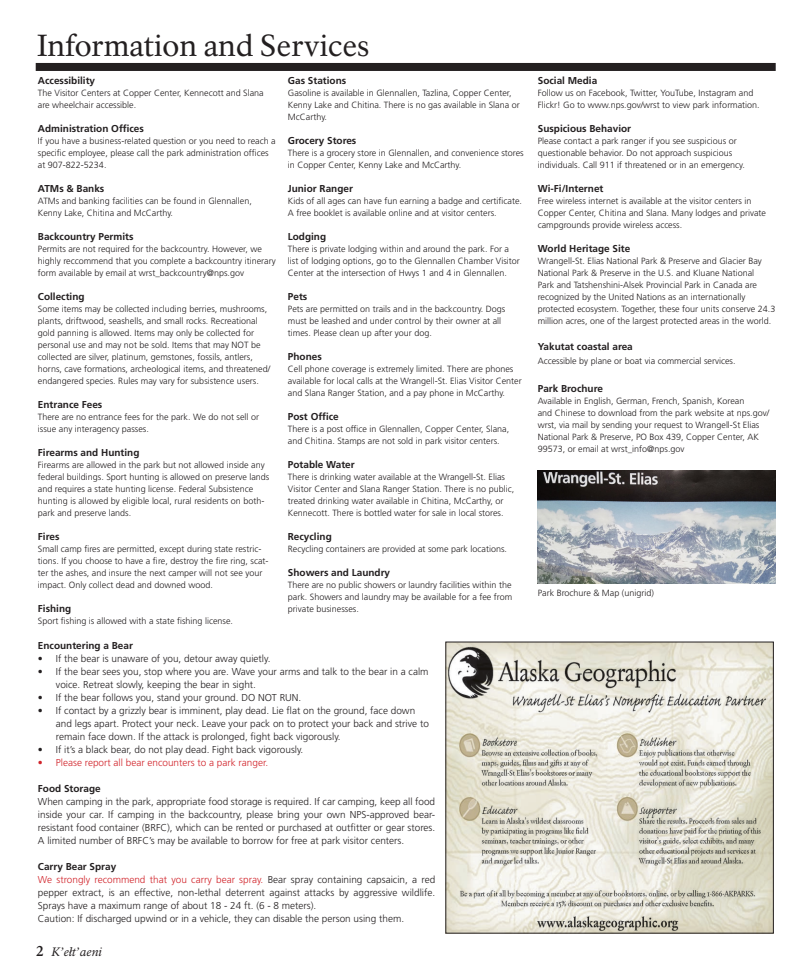
<style>
.page{position:relative;width:810px;height:972px;background:#fff}
.page>*{position:absolute;margin:0;border:0;box-sizing:border-box;transform-origin:0 0}
.t1{font:30px "NPS Rawlinson OT";color:#231f20}
.t2{font:italic 12px "NPS Rawlinson OT";color:#231f20}
.t3{font:300 10px/13px "Frutiger LT Std";color:#231f20}
.t4{font:700 10px "Frutiger LT Std";color:#231f20}
.t5{font:300 10px "Frutiger LT Std";color:#d1232a}
.t6{font:300 9px/12px "Frutiger LT Std";color:#231f20}
.s1{color:#d1232a}
.s2{font-weight:700;font-style:normal;font-size:14px}
</style>
<div class="page">
<div style="left:37px;top:64px;width:738px;height:6px;background:#231f20"></div>
<div style="left:36px;top:63px;width:740px;height:8px;border:2px solid #231f20"></div>
<img style="left:447px;top:644px;width:325px;height:288px">
<div style="left:445px;top:642px;width:329px;height:292px;border:1px solid #231f20"></div>
<img style="left:538px;top:470px;width:238px;height:114px">
<p class="t1" style="left:37px;top:27px;width:334px">Information and Services</p>
<p class="t4" style="left:38px;top:75px;width:59px">Accessibility</p>
<p class="t6" style="left:38px;top:87px;width:227px">The Visitor Centers at Copper Center, Kennecott and Slana are wheelchair accessible.</p>
<p class="t4" style="left:38px;top:123px;width:107px">Administration Offices</p>
<p class="t6" style="left:38px;top:135px;width:239px">If you have a business-related question or you need to reach a specific employee, please call the park administration offices at 907-822-5234.</p>
<p class="t4" style="left:38px;top:183px;width:68px">ATMs &amp; Banks</p>
<p class="t6" style="left:38px;top:195px;width:215px">ATMs and banking facilities can be found in Glennallen,<br>Kenny Lake, Chitina and McCarthy.</p>
<p class="t4" style="left:38px;top:231px;width:97px">Backcountry Permits</p>
<p class="t6" style="left:38px;top:243px;width:239px">Permits are not required for the backcountry. However, we highly reccommend that you complete a backcountry itinerary form available by email at wrst_backcountry@nps.gov</p>
<p class="t4" style="left:38px;top:291px;width:48px">Collecting</p>
<p class="t6" style="left:38px;top:303px;width:234px">Some items may be collected including berries, mushrooms, plants, driftwood, seashells, and small rocks. Recreational gold panning is allowed. Items may only be collected for personal use and may not be sold. Items that may NOT be collected are silver, platinum, gemstones, fossils, antlers, horns, cave formations, archeological items, and threatened/ endangered species. Rules may vary for subsistence users.</p>
<p class="t4" style="left:38px;top:399px;width:66px">Entrance Fees</p>
<p class="t6" style="left:38px;top:411px;width:223px">There are no entrance fees for the park. We do not sell or issue any interagency passes.</p>
<p class="t4" style="left:38px;top:447px;width:103px">Firearms and Hunting</p>
<p class="t6" style="left:38px;top:459px;width:233px">Firearms are allowed in the park but not allowed inside any federal buildings. Sport hunting is allowed on preserve lands and requires a state hunting license. Federal Subsistence hunting is allowed by eligible local, rural residents on both&shy;park and preserve lands.</p>
<p class="t4" style="left:38px;top:531px;width:23px">Fires</p>
<p class="t6" style="left:38px;top:543px;width:232px">Small camp fires are permitted, except during state restric&shy;tions. If you choose to have a fire, destroy the fire ring, scat&shy;ter the ashes, and insure the next camper will not see your impact. Only collect dead and downed wood.</p>
<p class="t4" style="left:38px;top:603px;width:35px">Fishing</p>
<p class="t6" style="left:38px;top:615px;width:197px">Sport fishing is allowed with a state fishing license.</p>
<p class="t4" style="left:288px;top:75px;width:60px">Gas Stations</p>
<p class="t6" style="left:288px;top:87px;width:233px">Gasoline is available in Glennallen, Tazlina, Copper Center,<br>Kenny Lake and Chitina. There is no gas available in Slana or<br>McCarthy.</p>
<p class="t4" style="left:288px;top:135px;width:70px">Grocery Stores</p>
<p class="t6" style="left:288px;top:147px;width:237px">There is a grocery store in Glennallen, and convenience stores in Copper Center, Kenny Lake and McCarthy.</p>
<p class="t4" style="left:288px;top:183px;width:67px">Junior Ranger</p>
<p class="t6" style="left:288px;top:195px;width:236px">Kids of all ages can have fun earning a badge and certificate.<br>A free booklet is available online and at visitor centers.</p>
<p class="t4" style="left:288px;top:231px;width:40px">Lodging</p>
<p class="t6" style="left:288px;top:243px;width:234px">There is private lodging within and around the park. For a list of lodging options, go to the Glennallen Chamber Visitor<br>Center at the intersection of Hwys 1 and 4 in Glennallen.</p>
<p class="t4" style="left:288px;top:291px;width:21px">Pets</p>
<p class="t6" style="left:288px;top:303px;width:219px">Pets are permitted on trails and in the backcountry. Dogs must be leashed and under control by their owner at all times. Please clean up after your dog.</p>
<p class="t4" style="left:288px;top:351px;width:35px">Phones</p>
<p class="t6" style="left:288px;top:363px;width:235px">Cell phone coverage is extremely limited. There are phones available for local calls at the Wrangell-St. Elias Visitor Center and Slana Ranger Station, and a pay phone in McCarthy.</p>
<p class="t4" style="left:288px;top:411px;width:52px">Post Office</p>
<p class="t6" style="left:288px;top:423px;width:223px">There is a post office in Glennallen, Copper Center, Slana, and Chitina. Stamps are not sold in park visitor centers.</p>
<p class="t4" style="left:288px;top:459px;width:68px">Potable Water</p>
<p class="t6" style="left:288px;top:471px;width:228px">There is drinking water available at the Wrangell-St. Elias Visitor Center and Slana Ranger Station. There is no public, treated drinking water available in Chitina, McCarthy, or Kennecott. There is bottled water for sale in local stores.</p>
<p class="t4" style="left:288px;top:531px;width:45px">Recycling</p>
<p class="t6" style="left:288px;top:543px;width:221px">Recycling containers are provided at some park locations.</p>
<p class="t4" style="left:288px;top:567px;width:104px">Showers and Laundry</p>
<p class="t6" style="left:288px;top:579px;width:226px;text-align:justify">There are no public showers or laundry facilities within the park. Showers and laundry may be available for a fee from private businesses.</p>
<p class="t4" style="left:38px;top:640px;width:97px">Encountering a Bear</p>
<p class="t3" style="left:38px;top:652px;width:234px">• If the bear is unaware of you, detour away quietly.</p>
<p class="t3" style="left:56px;top:665px;width:374px;text-indent:-18px">• If the bear sees you, stop where you are. Wave your arms and talk to the bear in a calm voice. Retreat slowly, keeping the bear in sight.</p>
<p class="t3" style="left:38px;top:691px;width:265px">• If the bear follows you, stand your ground. DO NOT RUN.</p>
<p class="t3" style="left:56px;top:704px;width:375px;text-indent:-18px">• If contact by a grizzly bear is imminent, play dead. Lie flat on the ground, face down and legs apart. Protect your neck. Leave your pack on to protect your back and strive to remain face down. If the attack is prolonged, fight back vigorously.</p>
<p class="t3" style="left:38px;top:743px;width:267px">• If it’s a black bear, do not play dead. Fight back vigorously.</p>
<p class="t5" style="left:38px;top:757px;width:232px">• Please report all bear encounters to a park ranger.</p>
<p class="t4" style="left:38px;top:783px;width:64px">Food Storage</p>
<p class="t3" style="left:38px;top:795px;width:399px;text-align:justify">When camping in the park, appropriate food storage is required. If car camping, keep all food inside your car. If camping in the backcountry, please bring your own NPS-approved bear&shy;resistant food container (BRFC), which can be rented or purchased at outfitter or gear stores.<br>A limited number of BRFC’s may be available to borrow for free at park visitor centers.</p>
<p class="t4" style="left:38px;top:861px;width:80px">Carry Bear Spray</p>
<p class="t3" style="left:38px;top:873px;width:399px;text-align:justify"><span class="s1">We strongly recommend that you carry bear spray.</span> Bear spray containing capsaicin, a red pepper extract, is an effective, non-lethal deterrent against attacks by aggressive wildlife.<br>Sprays have a maximum range of about 18 - 24 ft. (6 - 8 meters).</p>
<p class="t3" style="left:38px;top:912px;width:368px">Caution: If discharged upwind or in a vehicle, they can disable the person using them.</p>
<p class="t2" style="left:36px;top:944px;width:67px"><span class="s2">2</span> K’ełt’aeni</p>
<p class="t4" style="left:538px;top:75px;width:61px">Social Media</p>
<p class="t6" style="left:538px;top:87px;width:224px">Follow us on Facebook, Twitter, YouTube, Instagram and<br>Flickr! Go to www.nps.gov/wrst to view park information.</p>
<p class="t4" style="left:538px;top:123px;width:95px">Suspicious Behavior</p>
<p class="t6" style="left:538px;top:135px;width:209px">Please contact a park ranger if you see suspicious or questionable behavior. Do not approach suspicious individuals. Call 911 if threatened or in an emergency.</p>
<p class="t4" style="left:538px;top:183px;width:67px">Wi-Fi/Internet</p>
<p class="t6" style="left:538px;top:195px;width:230px">Free wireless internet is available at the visitor centers in<br>Copper Center, Chitina and Slana. Many lodges and private campgrounds provide wireless access.</p>
<p class="t4" style="left:538px;top:243px;width:94px">World Heritage Site</p>
<p class="t6" style="left:538px;top:255px;width:239px">Wrangell-St. Elias National Park &amp; Preserve and Glacier Bay National Park &amp; Preserve in the U.S. and Kluane National<br>Park and Tatshenshini-Alsek Provincial Park in Canada are recognized by the United Nations as an internationally protected ecosystem. Together, these four units conserve 24.3 million acres, one of the largest protected areas in the world.</p>
<p class="t4" style="left:538px;top:341px;width:97px">Yakutat coastal area</p>
<p class="t6" style="left:538px;top:355px;width:199px">Accessible by plane or boat via commercial services.</p>
<p class="t4" style="left:538px;top:383px;width:67px">Park Brochure</p>
<p class="t6" style="left:538px;top:395px;width:208px">Available in English, German, French, Spanish, Korean</p>
<p class="t6" style="left:538px;top:407px;width:233px">and Chinese to download from the park website at nps.gov/ wrst, via mail by sending your request to Wrangell-St Elias National Park &amp; Preserve, PO Box 439, Copper Center, AK 99573, or email at wrst_info@nps.gov</p>
<p class="t6" style="left:538px;top:587px;width:118px">Park Brochure &amp; Map (unigrid)</p>
</div>
